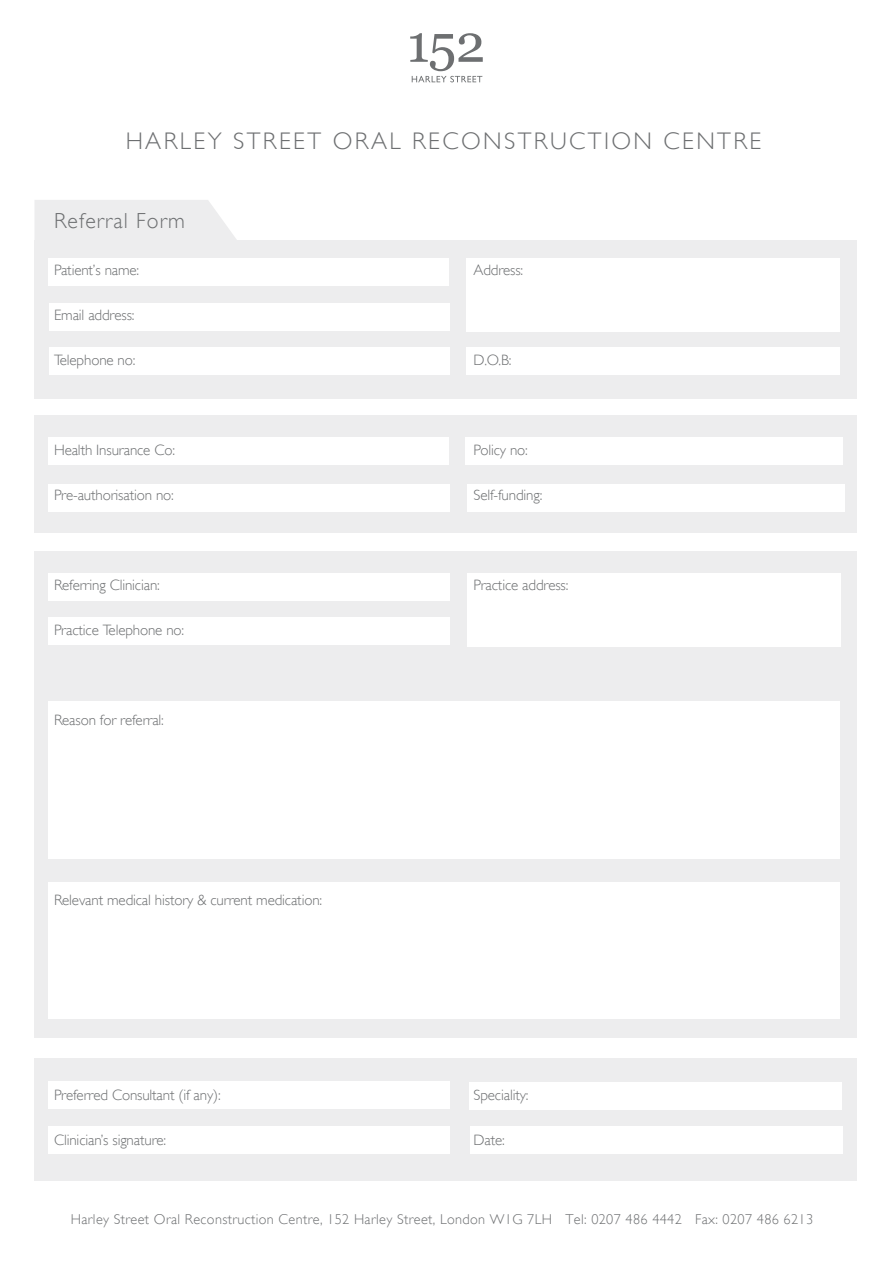
<style>
.page{position:relative;width:893px;height:1263px;background:#fff}
.page>*{position:absolute;margin:0;border:0;box-sizing:border-box;transform-origin:0 0}
.t1{font:300 24px "Gill Sans";letter-spacing:.1em;color:#6d6f71}
.t2{font:300 21.75px "Gill Sans";letter-spacing:.05em;color:#6d6f71}
.t3{font:300 15px "Gill Sans";letter-spacing:-.01em;color:#6d6f71}
.t4{font:300 14.25px "Gill Sans";letter-spacing:.025em;color:#6d6f71}
</style>
<div class="page">
<div style="left:35px;top:200px;width:202px;height:40px;background:#ededee"></div>
<div style="left:34px;top:1059px;width:822px;height:122px;background:#ededee"></div>
<div style="left:34px;top:551px;width:822px;height:486px;background:#ededee"></div>
<div style="left:48px;top:701px;width:792px;height:157px;background:#fff"></div>
<div style="left:34px;top:415px;width:822px;height:118px;background:#ededee"></div>
<div style="left:34px;top:240px;width:822px;height:158px;background:#ededee"></div>
<div style="left:466px;top:258px;width:374px;height:74px;background:#fff"></div>
<div style="left:466px;top:347px;width:374px;height:28px;background:#fff"></div>
<div style="left:48px;top:258px;width:400px;height:27px;background:#fff"></div>
<div style="left:49px;top:303px;width:400px;height:28px;background:#fff"></div>
<div style="left:49px;top:347px;width:400px;height:28px;background:#fff"></div>
<div style="left:48px;top:437px;width:400px;height:27px;background:#fff"></div>
<div style="left:48px;top:484px;width:401px;height:27px;background:#fff"></div>
<div style="left:466px;top:437px;width:377px;height:27px;background:#fff"></div>
<div style="left:467px;top:484px;width:377px;height:27px;background:#fff"></div>
<div style="left:48px;top:573px;width:401px;height:27px;background:#fff"></div>
<div style="left:48px;top:617px;width:401px;height:28px;background:#fff"></div>
<div style="left:467px;top:573px;width:373px;height:74px;background:#fff"></div>
<div style="left:48px;top:882px;width:792px;height:137px;background:#fff"></div>
<div style="left:48px;top:1081px;width:401px;height:28px;background:#fff"></div>
<div style="left:49px;top:1126px;width:401px;height:27px;background:#fff"></div>
<div style="left:469px;top:1082px;width:373px;height:27px;background:#fff"></div>
<div style="left:470px;top:1126px;width:373px;height:27px;background:#fff"></div>
<svg style="left:410px;top:33px;width:73px;height:49px"></svg>
<h1 class="t1" style="left:126px;top:127px;width:637px">HARLEY STREET ORAL RECONSTRUCTION CENTRE</h1>
<h2 class="t2" style="left:54px;top:208px;width:132px">Referral Form</h2>
<p class="t3" style="left:54px;top:261px;width:87px">Patient’s name:</p>
<p class="t3" style="left:54px;top:306px;width:82px">Email address:</p>
<p class="t3" style="left:54px;top:351px;width:83px">Telephone no:</p>
<p class="t3" style="left:54px;top:441px;width:123px">Health Insurance Co:</p>
<p class="t3" style="left:54px;top:486px;width:121px">Pre-authorisation no:</p>
<p class="t3" style="left:54px;top:576px;width:107px">Referring Clinician:</p>
<p class="t3" style="left:54px;top:621px;width:132px">Practice Telephone no:</p>
<p class="t3" style="left:54px;top:711px;width:111px">Reason for referral:</p>
<p class="t3" style="left:54px;top:891px;width:270px">Relevant medical history &amp; current medication:</p>
<p class="t3" style="left:54px;top:1086px;width:168px">Preferred Consultant (if any):</p>
<p class="t3" style="left:54px;top:1131px;width:114px">Clinician’s signature:</p>
<p class="t3" style="left:473px;top:261px;width:51px">Address:</p>
<p class="t3" style="left:473px;top:351px;width:40px">D.O.B:</p>
<p class="t3" style="left:473px;top:441px;width:56px">Policy no:</p>
<p class="t3" style="left:473px;top:486px;width:70px">Self-funding:</p>
<p class="t3" style="left:473px;top:576px;width:96px">Practice address:</p>
<p class="t3" style="left:473px;top:1086px;width:57px">Speciality:</p>
<p class="t3" style="left:473px;top:1131px;width:33px">Date:</p>
<p class="t4" style="left:71px;top:1211px;width:744px">Harley Street Oral Reconstruction Centre, 152 Harley Street, London W1G 7LH Tel: 0207 486 4442 Fax: 0207 486 6213</p>
</div>
